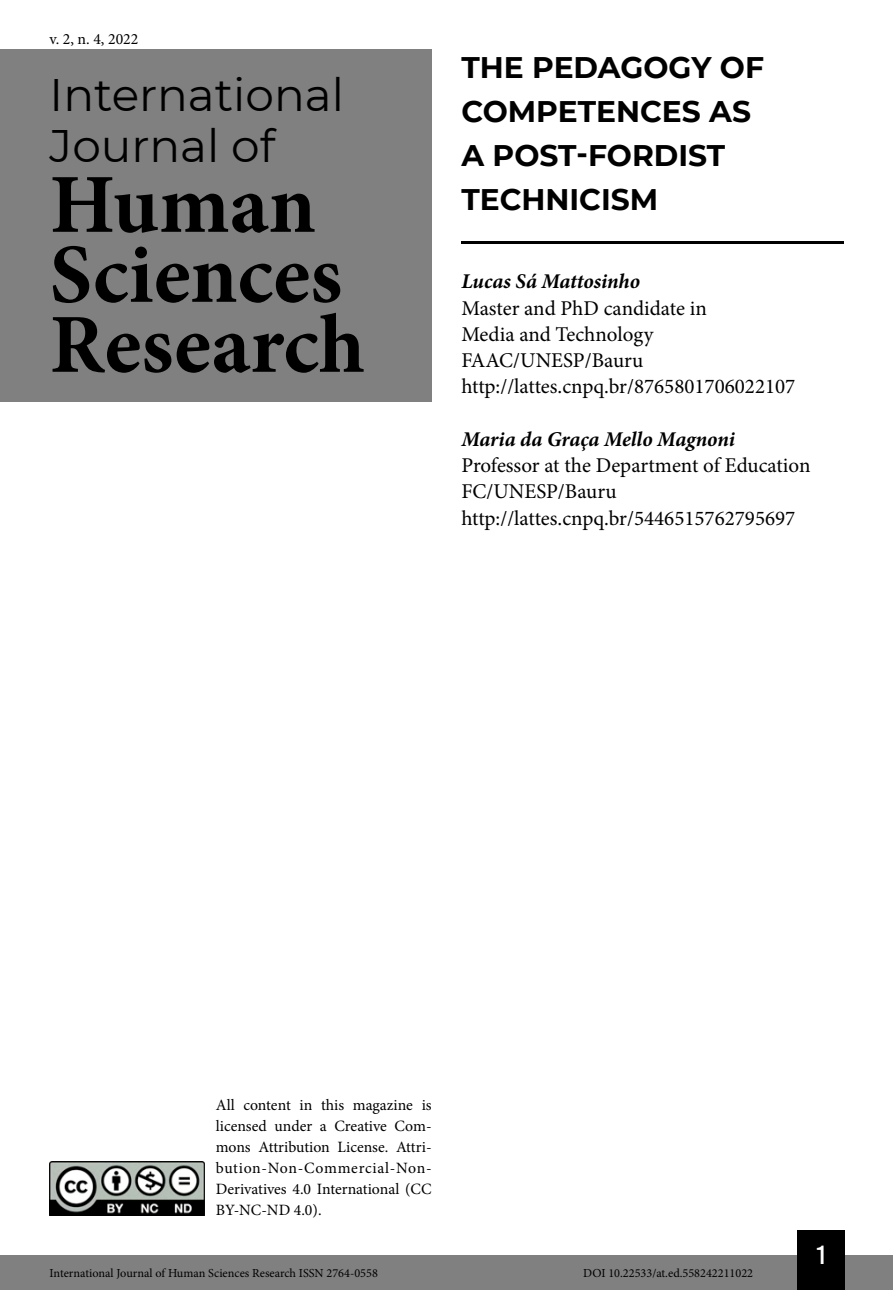
<style>
.page{position:relative;width:893px;height:1290px;background:#fff}
.page>*{position:absolute;margin:0;border:0;box-sizing:border-box;transform-origin:0 0}
.t1{font:700 84px/70px "Minion Pro";color:#000}
.t2{font:45.5px/50.8px "Montserrat";color:#000}
.Título_Artigo{font:700 29.75px/43.8px "Montserrat";color:#000}
.t3{font:26.25px "Bebas Kai";color:#fff}
.Infos_autor{font:21px/26.2px "Minion Pro";color:#000}
.Autor{font:italic 700 21px "Minion Pro";letter-spacing:-.005em;color:#000}
.t4{font:15.75px/21px "Minion Pro";color:#000;text-align:justify}
.t5{font:12.25px "Minion Pro";color:#000}
</style>
<div class="page">
<div style="left:0;top:1255px;width:893px;height:35px;background:#808080"></div>
<div style="left:797px;top:1230px;width:48px;height:60px;background:#000"></div>
<img style="left:50px;top:1161px;width:154px;height:54px">
<div style="left:0;top:50px;width:432px;height:352px;background:#808080"></div>
<hr style="left:461px;top:241px;width:382px;height:3px;background:#000">
<p class="t4" style="left:50px;top:28px;width:90px">v. 2, n. 4, 2022</p>
<h2 class="t2" style="left:50px;top:68px;width:296px">International<br>Journal of</h2>
<h1 class="t1" style="left:50px;top:169px;width:317px">Human<br>Sciences<br>Research</h1>
<p class="Título_Artigo" style="left:461px;top:44px;width:304px">THE PEDAGOGY OF<br>COMPETENCES AS<br>A POST-FORDIST<br>TECHNICISM</p>
<p class="Autor" style="left:461px;top:267px;width:180px">Lucas Sá Mattosinho</p>
<p class="Infos_autor" style="left:461px;top:295px;width:247px">Master and PhD candidate in<br>Media and Technology</p>
<p class="Infos_autor" style="left:461px;top:347px;width:183px">FAAC/UNESP/Bauru</p>
<p class="Infos_autor" style="left:461px;top:374px;width:335px">http://lattes.cnpq.br/8765801706022107</p>
<p class="Autor" style="left:461px;top:424px;width:275px">Maria da Graça Mello Magnoni</p>
<p class="Infos_autor" style="left:461px;top:452px;width:351px">Professor at the Department of Education</p>
<p class="Infos_autor" style="left:461px;top:479px;width:157px">FC/UNESP/Bauru</p>
<p class="Infos_autor" style="left:461px;top:505px;width:335px">http://lattes.cnpq.br/5446515762795697</p>
<p class="t4" style="left:216px;top:1095px;width:217px">All content in this magazine is licensed under a Creative Com&shy;mons Attribution License. Attri&shy;bution-Non-Commercial-Non-Derivatives 4.0 International (CC BY-NC-ND 4.0).</p>
<p class="t3" style="left:817px;top:1241px;width:10px">1</p>
<p class="t5" style="left:50px;top:1265px;width:330px">International Journal of Human Sciences Research ISSN 2764-0558</p>
<p class="t5" style="left:583px;top:1265px;width:171px">DOI 10.22533/at.ed.558242211022</p>
</div>
